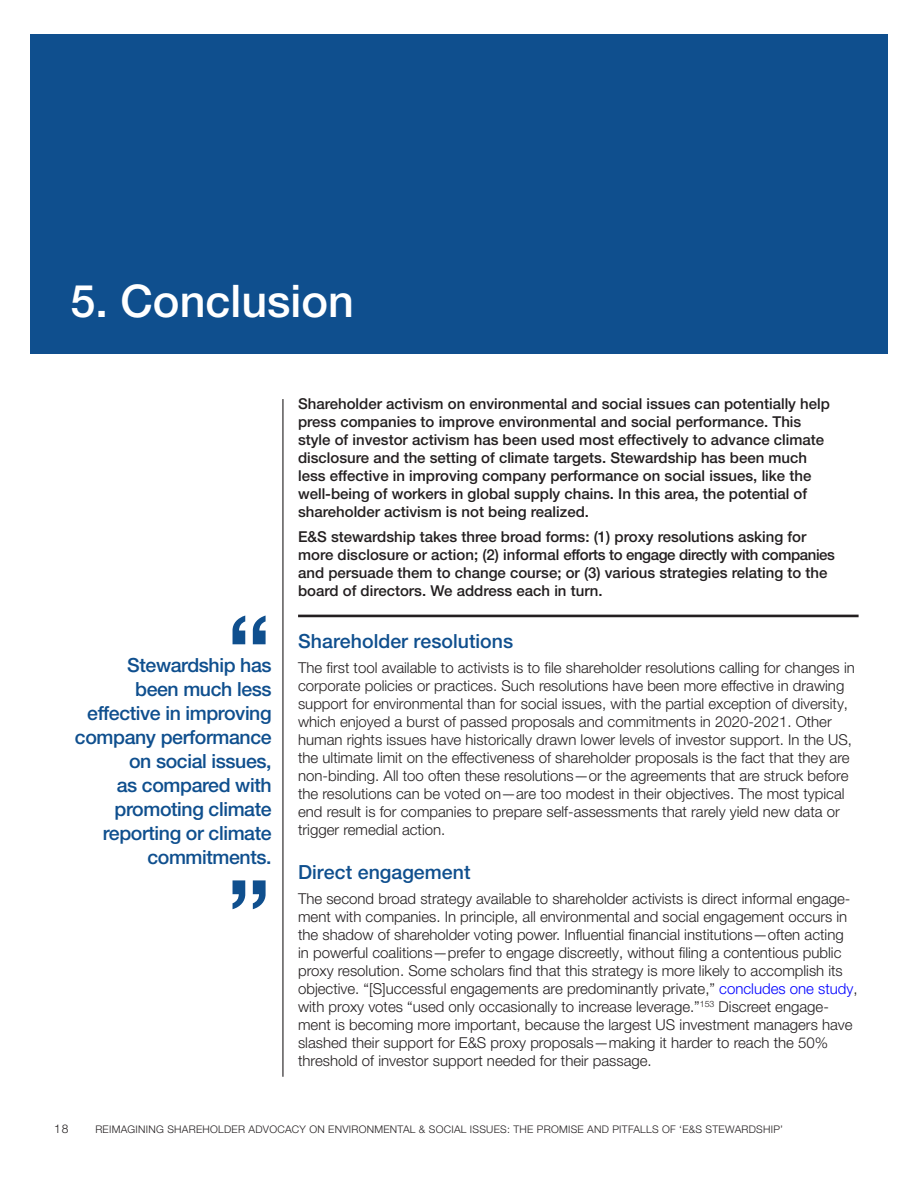
<style>
.page{position:relative;width:918px;height:1188px;background:#fff}
.page>*{position:absolute;margin:0;border:0;box-sizing:border-box;transform-origin:0 0}
.t1{font:500 102px "Helvetica Neue LT Pro";color:#0f4f8e}
.t2{font:500 45px "Helvetica Neue LT Pro";color:#fff}
.t3{font:500 19.5px/24px "Helvetica Neue LT Pro";letter-spacing:-.02em;color:#0f4f8e;text-align:center}
.t4{font:500 19.5px "Helvetica Neue LT Pro";color:#0f4f8e}
.t5{font:500 19.5px "Helvetica Neue LT Pro";letter-spacing:.005em;color:#0f4f8e}
.t6{font:300 15px/18px "Helvetica Neue LT Pro";color:#231f20}
.t7{font:500 15px/18px "Helvetica Neue LT Pro";color:#231f20}
.t8{font:300 12px "Helvetica Neue LT Pro";color:#231f20}
.t9{font:300 10.5px "Helvetica Neue LT Pro";letter-spacing:.025em;color:#231f20}
.s1{color:#00f}
</style>
<div class="page">
<div style="left:30px;top:34px;width:858px;height:320px;background:#0f4f8e"></div>
<hr style="left:282px;top:399px;width:2px;height:678px;background:#231f20">
<hr style="left:298px;top:615px;width:561px;height:2px;background:#231f20">
<h1 class="t2" style="left:70px;top:274px;width:285px">5. Conclusion</h1>
<h1 class="t1" style="left:226px;top:591px;width:47px">“</h1>
<h3 class="t3" style="left:127px;top:653px;width:146px">Stewardship has been much less</h3>
<h3 class="t3" style="left:75px;top:701px;width:198px;text-align:right">effective in improving company performance on social issues,<br>as compared with promoting climate reporting or climate commitments.</h3>
<h1 class="t1" style="left:226px;top:856px;width:47px">”</h1>
<p class="t7" style="left:298px;top:394px;width:533px">Shareholder activism on environmental and social issues can potentially help press companies to improve environmental and social performance. This style of investor activism has been used most effectively to advance climate disclosure and the setting of climate targets. Stewardship has been much less effective in improving company performance on social issues, like the well-being of workers in global supply chains. In this area, the potential of shareholder activism is not being realized.</p>
<p class="t7" style="left:298px;top:527px;width:538px">E&amp;S stewardship takes three broad forms: (1) proxy resolutions asking for more disclosure or action; (2) informal efforts to engage directly with companies and persuade them to change course; or (3) various strategies relating to the board of directors. We address each in turn.</p>
<p class="t4" style="left:298px;top:630px;width:217px">Shareholder resolutions</p>
<p class="t6" style="left:298px;top:659px;width:558px">The first tool available to activists is to file shareholder resolutions calling for changes in corporate policies or practices. Such resolutions have been more effective in drawing support for environmental than for social issues, with the partial exception of diversity, which enjoyed a burst of passed proposals and commitments in 2020-2021. Other human rights issues have historically drawn lower levels of investor support. In the US, the ultimate limit on the effectiveness of shareholder proposals is the fact that they are non-binding. All too often these resolutions—or the agreements that are struck before the resolutions can be voted on—are too modest in their objectives. The most typical end result is for companies to prepare self-assessments that rarely yield new data or trigger remedial action.</p>
<p class="t5" style="left:298px;top:860px;width:174px">Direct engagement</p>
<p class="t6" style="left:298px;top:889px;width:561px">The second broad strategy available to shareholder activists is direct informal engage&shy;ment with companies. In principle, all environmental and social engagement occurs in the shadow of shareholder voting power. Influential financial institutions—often acting in powerful coalitions—prefer to engage discreetly, without filing a contentious public proxy resolution. Some scholars find that this strategy is more likely to accomplish its objective. “[S]uccessful engagements are predominantly private,” <span class="s1">concludes one study</span>, with proxy votes “used only occasionally to increase leverage.”<sup>153</sup> Discreet engage&shy;ment is becoming more important, because the largest US investment managers have slashed their support for E&amp;S proxy proposals—making it harder to reach the 50% threshold of investor support needed for their passage.</p>
<p class="t8" style="left:54px;top:1122px;width:16px">18</p>
<p class="t9" style="left:95px;top:1123px;width:689px">REIMAGINING SHAREHOLDER ADVOCACY ON ENVIRONMENTAL &amp; SOCIAL ISSUES: THE PROMISE AND PITFALLS OF ‘E&amp;S STEWARDSHIP’</p>
</div>
